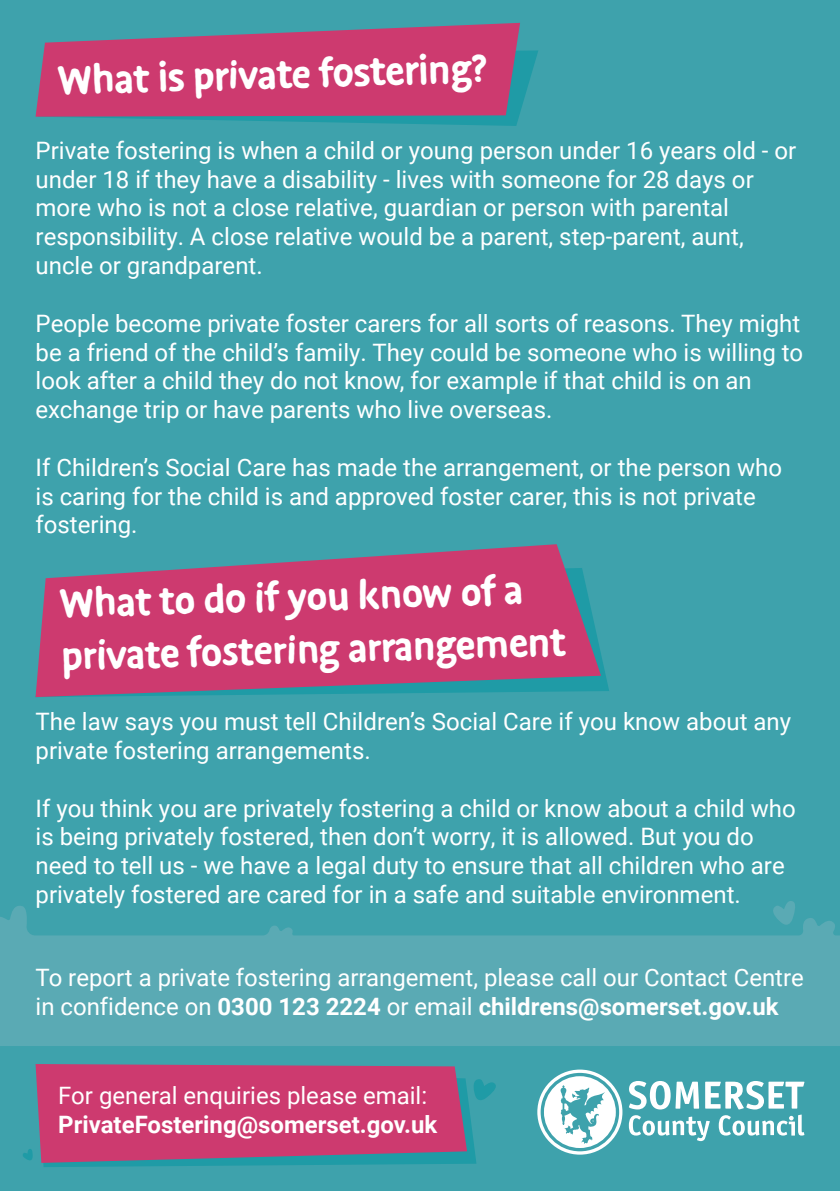
<style>
.page{position:relative;width:840px;height:1191px;background:#fff}
.page>*{position:absolute;margin:0;border:0;box-sizing:border-box;transform-origin:0 0}
.t1{font:700 44px/52.8px "Duper";color:#fff}
.t2{font:24px/28.8px "Roboto";color:#fff}
.t3{font:700 24px "Roboto";color:#fff}
.s1{font-weight:700}
</style>
<div class="page">
<div style="left:0;top:0;width:839px;height:1191px;background:#3ea2ac"></div>
<svg style="left:41px;top:1093px;width:435px;height:74px;fill:#1f9ba6"></svg>
<svg style="left:36px;top:1064px;width:431px;height:98px;background:#bf4173"></svg>
<svg style="left:0;top:906px;width:839px;height:140px;fill:#5aaab4"></svg>
<svg style="left:70px;top:50px;width:468px;height:76px"></svg>
<svg style="left:36px;top:23px;width:484px;height:94px;background:#b84877"></svg>
<svg style="left:36px;top:544px;width:564px;height:153px;background:#ac4f7b"></svg>
<svg style="left:628px;top:1081px;width:176px;height:60px"></svg>
<svg style="left:537px;top:1069px;width:85px;height:85px"></svg>
<svg style="left:769px;top:901px;width:28px;height:25px"></svg>
<svg style="left:471px;top:1079px;width:25px;height:22px"></svg>
<svg style="left:23px;top:1149px;width:10px;height:12px"></svg>
<h1 class="t1" style="left:57px;top:57px;width:429px;rotate:-2deg">What is private fostering?</h1>
<p class="t2" style="left:36px;top:135px;width:761px">Private fostering is when a child or young person under 16 years old - or under 18 if they have a disability - lives with someone for 28 days or more who is not a close relative, guardian or person with parental responsibility. A close relative would be a parent, step-parent, aunt, uncle or grandparent.</p>
<p class="t2" style="left:36px;top:308px;width:768px">People become private foster carers for all sorts of reasons. They might be a friend of the child’s family. They could be someone who is willing to look after a child they do not know, for example if that child is on an exchange trip or have parents who live overseas.</p>
<p class="t2" style="left:36px;top:452px;width:747px">If Children’s Social Care has made the arrangement, or the person who is caring for the child is and approved foster carer, this is not private fostering.</p>
<h1 class="t1" style="left:59px;top:580px;width:505px;rotate:-2deg">What to do if you know of a private fostering arrangement</h1>
<p class="t2" style="left:36px;top:706px;width:756px">The law says you must tell Children’s Social Care if you know about any private fostering arrangements.</p>
<p class="t2" style="left:36px;top:792px;width:761px">If you think you are privately fostering a child or know about a child who is being privately fostered, then don’t worry, it is allowed. But you do need to tell us - we have a legal duty to ensure that all children who are privately fostered are cared for in a safe and suitable environment.</p>
<p class="t2" style="left:36px;top:962px;width:769px">To report a private fostering arrangement, please call our Contact Centre in confidence on <span class="s1">0300 123 2224</span> or email <span class="s1">childrens@somerset.gov.uk</span></p>
<p class="t2" style="left:58px;top:1080px;width:370px">For general enquiries please email:</p>
<p class="t3" style="left:58px;top:1107px;width:380px">PrivateFostering@somerset.gov.uk</p>
</div>
